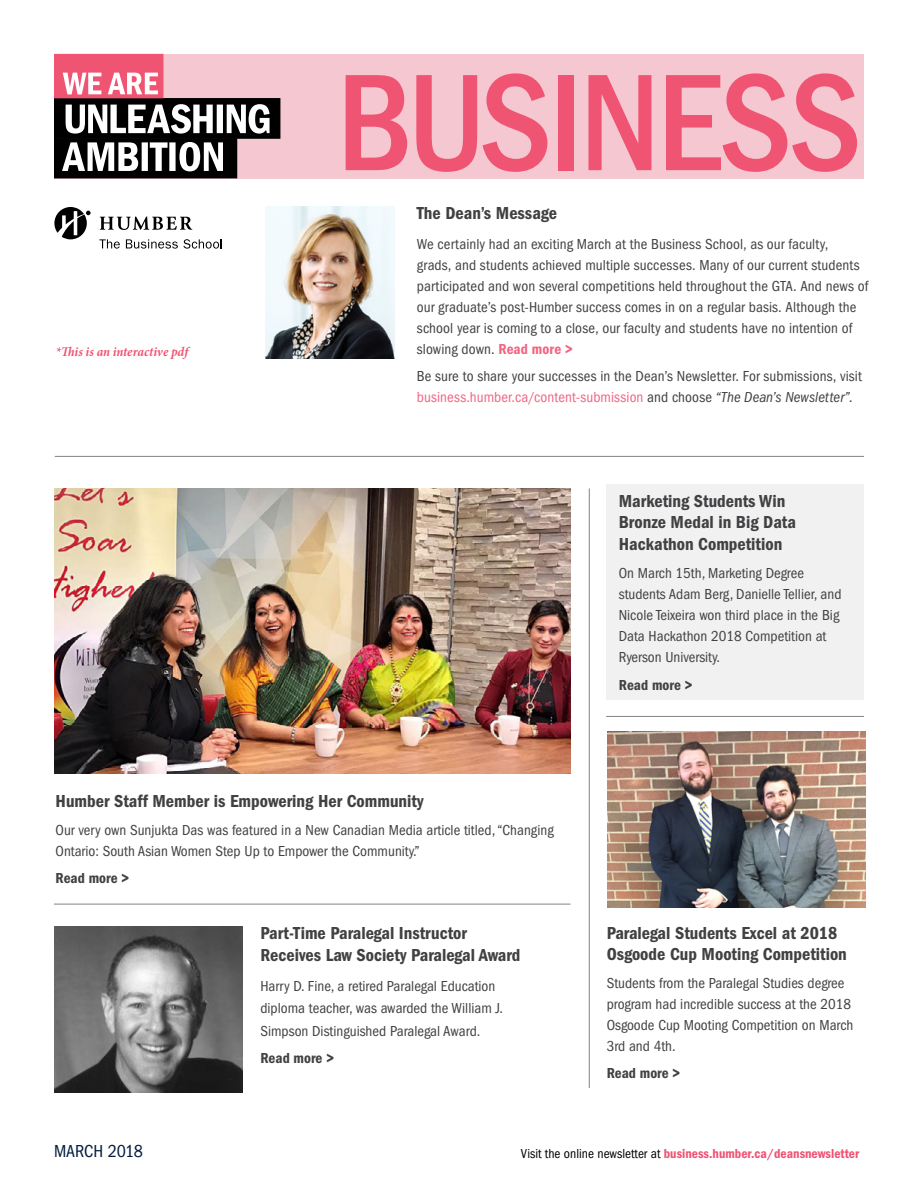
<style>
.page{position:relative;width:918px;height:1188px;background:#fff}
.page>*{position:absolute;margin:0;border:0;box-sizing:border-box;transform-origin:0 0}
.t1{font:500 condensed 142.5px "ITC Franklin Gothic Std";letter-spacing:-.02em;color:#f05473}
.t2{font:18px/21.6px "ITC Franklin Gothic Std Dm Cd";color:#414042}
.t3{font:condensed 18px "ITC Franklin Gothic Std";letter-spacing:-.005em;color:#041e41}
.t4{font:condensed 15px/21px "ITC Franklin Gothic Std";color:#414042}
.t5{font:15px "ITC Franklin Gothic Std Dm Cd";color:#414042}
.t6{font:13.5px "ITC Franklin Gothic Std Dm Cd";color:#f05473}
.t7{font:italic 700 condensed 13.5px "Minion Pro";letter-spacing:-.005em;color:#f05473}
.s1{font-family:"ITC Franklin Gothic Std Dm Cd";font-stretch:normal;color:#f16581}
.s2{color:#f16581}
.s3{font-style:italic}
.s4{font-family:"ITC Franklin Gothic Std";font-stretch:condensed;color:#000}
</style>
<div class="page">
<div style="left:54px;top:54px;width:810px;height:124px;background:#f5c7d0"></div>
<svg style="left:54px;top:54px;width:226px;height:124px"></svg>
<img style="left:265px;top:207px;width:130px;height:152px">
<svg style="left:100px;top:217px;width:92px;height:13px"></svg>
<svg style="left:54px;top:207px;width:37px;height:32px"></svg>
<svg style="left:99px;top:239px;width:21px;height:10px"></svg>
<svg style="left:126px;top:239px;width:96px;height:10px"></svg>
<hr style="left:55px;top:456px;width:809px;height:1px;background:#000">
<img style="left:55px;top:489px;width:516px;height:285px">
<hr style="left:589px;top:489px;width:1px;height:599px;background:#000">
<hr style="left:54px;top:904px;width:517px;height:1px;background:#000">
<hr style="left:606px;top:716px;width:258px;height:1px;background:#000">
<div style="left:606px;top:484px;width:258px;height:216px;background:#f1f1f2"></div>
<img style="left:54px;top:926px;width:189px;height:167px">
<img style="left:607px;top:731px;width:258px;height:177px">
<p class="t7" style="left:56px;top:343px;width:134px">*This is an interactive pdf</p>
<h1 class="t1" style="left:337px;top:42px;width:527px">BUSINESS</h1>
<p class="t2" style="left:417px;top:203px;width:142px">The Dean’s Message</p>
<p class="t4" style="left:417px;top:234px;width:453px">We certainly had an exciting March at the Business School, as our faculty,<br>grads, and students achieved multiple successes. Many of our current students participated and won several competitions held throughout the GTA. And news of our graduate’s post-Humber success comes in on a regular basis. Although the school year is coming to a close, our faculty and students have no intention of slowing down. <span class="s1">Read more &gt;</span></p>
<p class="t4" style="left:417px;top:366px;width:447px">Be sure to share your successes in the Dean’s Newsletter. For submissions, visit <span class="s2">business.humber.ca/content-submission</span> and choose <span class="s3">“The Dean’s Newsletter”.</span></p>
<p class="t2" style="left:619px;top:490px;width:179px">Marketing Students Win<br>Bronze Medal in Big Data<br>Hackathon Competition</p>
<p class="t4" style="left:619px;top:562px;width:224px">On March 15th, Marketing Degree students Adam Berg, Danielle Tellier, and Nicole Teixeira won third place in the Big Data Hackathon 2018 Competition at Ryerson University.</p>
<p class="t5" style="left:619px;top:676px;width:75px">Read more &gt;</p>
<p class="t2" style="left:56px;top:790px;width:369px">Humber Staff Member is Empowering Her Community</p>
<p class="t4" style="left:56px;top:819px;width:500px">Our very own Sunjukta Das was featured in a New Canadian Media article titled, “Changing<br>Ontario: South Asian Women Step Up to Empower the Community.”</p>
<p class="t5" style="left:56px;top:869px;width:75px">Read more &gt;</p>
<p class="t2" style="left:260px;top:922px;width:262px;line-height:22.5px">Part-Time Paralegal Instructor<br>Receives Law Society Paralegal Award</p>
<p class="t4" style="left:260px;top:974px;width:244px;line-height:22.5px">Harry D. Fine, a retired Paralegal Education diploma teacher, was awarded the William J.<br>Simpson Distinguished Paralegal Award.</p>
<p class="t5" style="left:260px;top:1049px;width:75px">Read more &gt;</p>
<p class="t2" style="left:607px;top:922px;width:242px">Paralegal Students Excel at 2018<br>Osgoode Cup Mooting Competition</p>
<p class="t4" style="left:607px;top:973px;width:248px">Students from the Paralegal Studies degree program had incredible success at the 2018<br>Osgoode Cup Mooting Competition on March 3rd and 4th.</p>
<p class="t5" style="left:607px;top:1065px;width:75px">Read more &gt;</p>
<p class="t3" style="left:54px;top:1141px;width:91px">March 2018</p>
<p class="t6" style="left:521px;top:1146px;width:340px"><span class="s4">Visit the online newsletter at</span> business.humber.ca/deansnewsletter</p>
</div>
